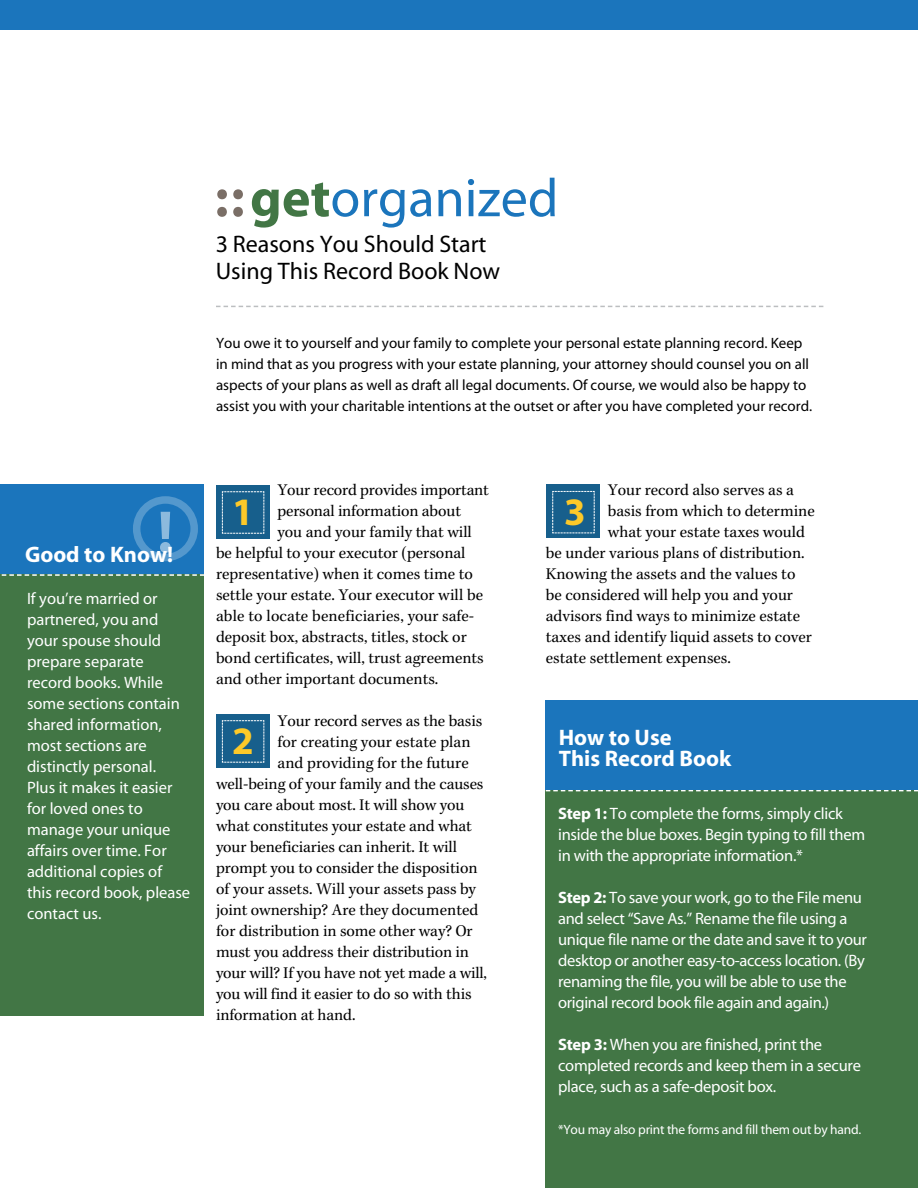
<style>
.page{position:relative;width:918px;height:1188px;background:#fff}
.page>*{position:absolute;margin:0;border:0;box-sizing:border-box;transform-origin:0 0}
.t1{font:700 60.15px "Myriad";color:#8dbadd}
.t2{font:54.3px "Myriad";color:#1b75bc}
.t3{font:700 39px "Myriad";color:#fdc929}
.t4{font:24px/27px "Myriad";color:#000}
.t5{font:700 22.5px/21px "Myriad";color:#fff}
.t6{font:16.5px "Kepler";color:#000}
.t7{font:16.5px/21px "Myriad";letter-spacing:-.015em;color:#fff}
.t8{font:15px/21px "Myriad";color:#000}
.t9{font:13.5px "Myriad";letter-spacing:-.015em;color:#fff}
.s1{font-weight:700;color:#7a6e66}
.s2{font-weight:700;color:#427645}
.s3{font-weight:700}
</style>
<div class="page">
<div style="left:0;top:574px;width:204px;height:441px;background:#427645"></div>
<div style="left:546px;top:790px;width:372px;height:398px;background:#427645"></div>
<div style="left:0;top:0;width:918px;height:30px;background:#1b75bc"></div>
<svg style="left:1px;top:574px;width:203px;height:2px"></svg>
<svg style="left:216px;top:306px;width:608px;height:1px"></svg>
<svg style="left:546px;top:790px;width:372px;height:1px"></svg>
<div style="left:0;top:484px;width:204px;height:90px;background:#1b75bc"></div>
<div style="left:133px;top:496px;width:65px;height:65px;border:8px solid #5498cd;border-radius:50%"></div>
<div style="left:216px;top:485px;width:54px;height:54px;background:#175f8c"></div>
<svg style="left:222px;top:491px;width:43px;height:43px"></svg>
<div style="left:216px;top:714px;width:54px;height:54px;background:#175f8c"></div>
<svg style="left:222px;top:720px;width:43px;height:43px"></svg>
<div style="left:546px;top:484px;width:54px;height:54px;background:#175f8c"></div>
<svg style="left:552px;top:491px;width:43px;height:43px"></svg>
<div style="left:546px;top:700px;width:372px;height:90px;background:#1b75bc"></div>
<h2 class="t2" style="left:214px;top:171px;width:345px"><span class="s1">::</span><span class="s2">get</span>organized</h2>
<p class="t4" style="left:216px;top:232px;width:286px">3 Reasons You Should Start<br>Using This Record Book Now</p>
<p class="t8" style="left:216px;top:333px;width:598px">You owe it to yourself and your family to complete your personal estate planning record. Keep in mind that as you progress with your estate planning, your attorney should counsel you on all aspects of your plans as well as draft all legal documents. Of course, we would also be happy to assist you with your charitable intentions at the outset or after you have completed your record.</p>
<h1 class="t1" style="left:157px;top:501px;width:18px">!</h1>
<h3 class="t5" style="left:25px;top:544px;width:150px">Good to Know!</h3>
<p class="t7" style="left:27px;top:588px;width:165px">If you’re married or partnered, you and your spouse should prepare separate record books. While some sections contain shared information, most sections are distinctly personal.<br>Plus it makes it easier for loved ones to manage your unique affairs over time. For additional copies of this record book, please contact us.</p>
<p class="t6" style="left:278px;top:481px;width:213px">Your record provides important</p>
<p class="t6" style="left:278px;top:502px;width:185px">personal information about</p>
<p class="t6" style="left:278px;top:523px;width:196px">you and your family that will</p>
<p class="t6" style="left:216px;top:544px;width:251px">be helpful to your executor (personal</p>
<p class="t6" style="left:216px;top:565px;width:258px">representative) when it comes time to</p>
<p class="t6" style="left:216px;top:586px;width:269px">settle your estate. Your executor will be</p>
<p class="t6" style="left:216px;top:607px;width:260px">able to locate beneficiaries, your safe-</p>
<p class="t6" style="left:216px;top:628px;width:252px">deposit box, abstracts, titles, stock or</p>
<p class="t6" style="left:216px;top:649px;width:269px">bond certificates, will, trust agreements</p>
<p class="t6" style="left:216px;top:670px;width:224px">and other important documents.</p>
<p class="t3" style="left:232px;top:492px;width:23px">1</p>
<p class="t6" style="left:278px;top:712px;width:206px">Your record serves as the basis</p>
<p class="t6" style="left:278px;top:733px;width:195px">for creating your estate plan</p>
<p class="t6" style="left:278px;top:754px;width:193px">and providing for the future</p>
<p class="t6" style="left:216px;top:775px;width:269px">well-being of your family and the causes</p>
<p class="t6" style="left:216px;top:796px;width:250px">you care about most. It will show you</p>
<p class="t6" style="left:216px;top:817px;width:257px">what constitutes your estate and what</p>
<p class="t6" style="left:216px;top:838px;width:243px">your beneficiaries can inherit. It will</p>
<p class="t6" style="left:216px;top:859px;width:263px">prompt you to consider the disposition</p>
<p class="t6" style="left:216px;top:880px;width:262px">of your assets. Will your assets pass by</p>
<p class="t6" style="left:216px;top:901px;width:264px">joint ownership? Are they documented</p>
<p class="t6" style="left:216px;top:922px;width:258px">for distribution in some other way? Or</p>
<p class="t6" style="left:216px;top:943px;width:255px">must you address their distribution in</p>
<p class="t6" style="left:216px;top:964px;width:273px">your will? If you have not yet made a will,</p>
<p class="t6" style="left:216px;top:985px;width:257px">you will find it easier to do so with this</p>
<p class="t6" style="left:216px;top:1006px;width:141px">information at hand.</p>
<p class="t3" style="left:232px;top:721px;width:23px">2</p>
<p class="t6" style="left:608px;top:481px;width:188px">Your record also serves as a</p>
<p class="t6" style="left:608px;top:502px;width:208px">basis from which to determine</p>
<p class="t6" style="left:608px;top:523px;width:199px">what your estate taxes would</p>
<p class="t6" style="left:546px;top:544px;width:260px">be under various plans of distribution.</p>
<p class="t6" style="left:546px;top:565px;width:251px">Knowing the assets and the values to</p>
<p class="t6" style="left:546px;top:586px;width:249px">be considered will help you and your</p>
<p class="t6" style="left:546px;top:607px;width:256px">advisors find ways to minimize estate</p>
<p class="t6" style="left:546px;top:628px;width:268px">taxes and identify liquid assets to cover</p>
<p class="t6" style="left:546px;top:649px;width:187px">estate settlement expenses.</p>
<p class="t3" style="left:564px;top:492px;width:23px">3</p>
<h3 class="t5" style="left:559px;top:728px;width:174px">How to Use<br>This Record Book</h3>
<p class="t7" style="left:558px;top:804px;width:309px"><span class="s3">Step 1:</span> To complete the forms, simply click inside the blue boxes. Begin typing to fill them in with the appropriate information.*</p>
<p class="t7" style="left:558px;top:888px;width:310px"><span class="s3">Step 2:</span> To save your work, go to the File menu and select “Save As.” Rename the file using a unique file name or the date and save it to your desktop or another easy-to-access location. (By renaming the file, you will be able to use the original record book file again and again.)</p>
<p class="t7" style="left:558px;top:1035px;width:304px"><span class="s3">Step 3:</span> When you are finished, print the completed records and keep them in a secure place, such as a safe-deposit box.</p>
<p class="t9" style="left:558px;top:1123px;width:305px">*You may also print the forms and fill them out by hand.</p>
</div>
